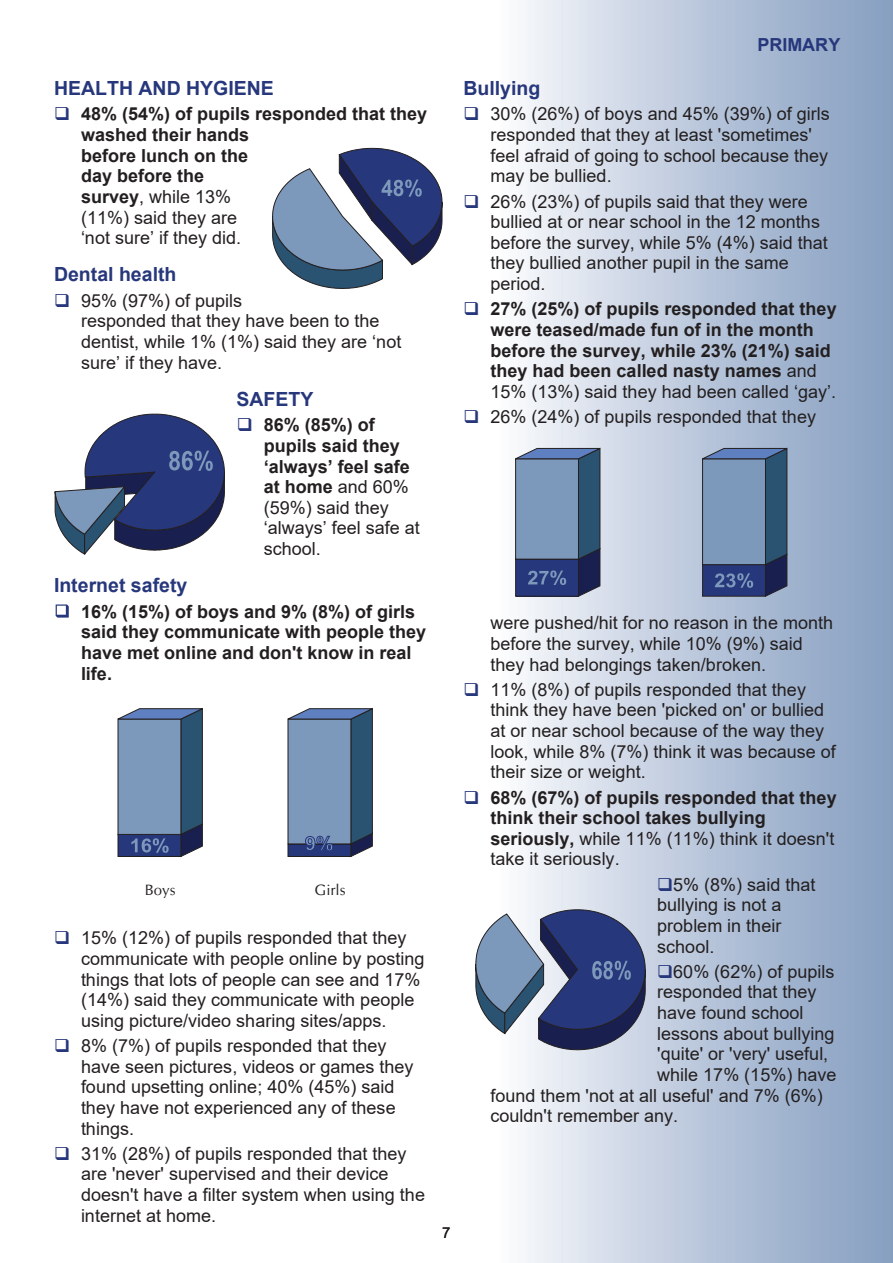
<style>
.page{position:relative;width:893px;height:1263px;background:#fff}
.page>*{position:absolute;margin:0;border:0;box-sizing:border-box;transform-origin:0 0}
.t1{font:700 19.5px "Arial";color:#27377b}
.t2{font:18px/20.7px "Arial";color:#231f20}
.t3{font:700 18px/20.7px "Arial";color:#231f20}
.t4{font:700 18px "Arial";color:#27377b}
.t5{font:15px "CG Omega";color:#262324}
.t6{font:15px "Arial";color:#231f20}
.s1{font-weight:400}
</style>
<div class="page">
<div style="left:499px;top:0;width:394px;height:1263px;background:linear-gradient(to right,#f8f9fc,#829cbf)"></div>
<svg style="left:56px;top:604px;width:13px;height:14px"></svg>
<svg style="left:117px;top:708px;width:86px;height:149px;background:#5f789c"></svg>
<svg style="left:287px;top:708px;width:86px;height:149px;background:#617c9e"></svg>
<svg style="left:54px;top:413px;width:171px;height:142px"></svg>
<svg style="left:475px;top:909px;width:171px;height:141px;background:#6b799e"></svg>
<svg style="left:513px;top:447px;width:90px;height:150px;background:#5f779d"></svg>
<svg style="left:700px;top:447px;width:90px;height:150px;background:#5e779d"></svg>
<svg style="left:272px;top:148px;width:171px;height:141px"></svg>
<svg style="left:659px;top:877px;width:13px;height:13px"></svg>
<svg style="left:659px;top:965px;width:13px;height:13px"></svg>
<p class="t1" style="left:54px;top:81px;width:221px">HEALTH AND HYGIENE</p>
<p class="t3" style="left:81px;top:105px;width:348px">48% (54%) of pupils responded that they washed their hands<br>before lunch on the<br>day before the<br>survey<span class="s1">, while 13%<br>(11%) said they are<br>‘not sure’ if they did.</span></p>
<p class="t1" style="left:54px;top:267px;width:124px">Dental health</p>
<p class="t2" style="left:81px;top:292px;width:322px">95% (97%) of pupils<br>responded that they have been to the dentist, while 1% (1%) said they are ‘not sure’ if they have.</p>
<p class="t1" style="left:236px;top:391px;width:78px">SAFETY</p>
<p class="t3" style="left:264px;top:416px;width:158px">86% (85%) of pupils said they ‘always’ feel safe at home <span class="s1">and 60% (59%) said they ‘always’ feel safe at school.</span></p>
<p class="t1" style="left:54px;top:578px;width:135px">Internet safety</p>
<p class="t3" style="left:81px;top:603px;width:347px">16% (15%) of boys and 9% (8%) of girls said they communicate with people they have met online and don't know in real life.</p>
<p class="t5" style="left:145px;top:883px;width:32px">Boys</p>
<p class="t5" style="left:315px;top:883px;width:32px">Girls</p>
<p class="t2" style="left:81px;top:929px;width:345px">15% (12%) of pupils responded that they communicate with people online by posting things that lots of people can see and 17% (14%) said they communicate with people using picture/video sharing sites/apps.</p>
<p class="t2" style="left:81px;top:1037px;width:334px">8% (7%) of pupils responded that they have seen pictures, videos or games they found upsetting online; 40% (45%) said they have not experienced any of these things.</p>
<p class="t2" style="left:81px;top:1145px;width:345px">31% (28%) of pupils responded that they are 'never' supervised and their device doesn't have a filter system when using the internet at home.</p>
<p class="t4" style="left:757px;top:37px;width:84px">PRIMARY</p>
<p class="t1" style="left:463px;top:81px;width:78px">Bullying</p>
<p class="t2" style="left:490px;top:105px;width:341px">30% (26%) of boys and 45% (39%) of girls responded that they at least 'sometimes' feel afraid of going to school because they may be bullied.</p>
<p class="t2" style="left:490px;top:192px;width:339px">26% (23%) of pupils said that they were bullied at or near school in the 12 months before the survey, while 5% (4%) said that they bullied another pupil in the same period.</p>
<p class="t3" style="left:490px;top:300px;width:348px">27% (25%) of pupils responded that they were teased/made fun of in the month before the survey, while 23% (21%) said they had been called nasty names <span class="s1">and 15% (13%) said they had been called ‘gay’.</span></p>
<p class="t2" style="left:490px;top:408px;width:327px">26% (24%) of pupils responded that they</p>
<p class="t6" style="left:442px;top:1227px;width:10px">7</p>
<p class="t2" style="left:490px;top:614px;width:344px">were pushed/hit for no reason in the month before the survey, while 10% (9%) said they had belongings taken/broken.</p>
<p class="t2" style="left:490px;top:681px;width:347px">11% (8%) of pupils responded that they think they have been 'picked on' or bullied at or near school because of the way they look, while 8% (7%) think it was because of their size or weight.</p>
<p class="t3" style="left:490px;top:788px;width:348px">68% (67%) of pupils responded that they think their school takes bullying seriously, <span class="s1">while 11% (11%) think it doesn't take it seriously.</span></p>
<p class="t2" style="left:657px;top:875px;width:160px;text-indent:16px">5% (8%) said that bullying is not a problem in their school.</p>
<p class="t2" style="left:673px;top:963px;width:163px">60% (62%) of pupils</p>
<p class="t2" style="left:657px;top:983px;width:161px">responded that they</p>
<p class="t2" style="left:657px;top:1004px;width:148px">have found school</p>
<p class="t2" style="left:657px;top:1024px;width:179px">lessons about bullying</p>
<p class="t2" style="left:657px;top:1045px;width:173px">'quite' or 'very' useful,</p>
<p class="t2" style="left:657px;top:1066px;width:181px">while 17% (15%) have</p>
<p class="t2" style="left:490px;top:1086px;width:334px">found them 'not at all useful' and 7% (6%)</p>
<p class="t2" style="left:490px;top:1107px;width:189px">couldn't remember any.</p>
</div>
